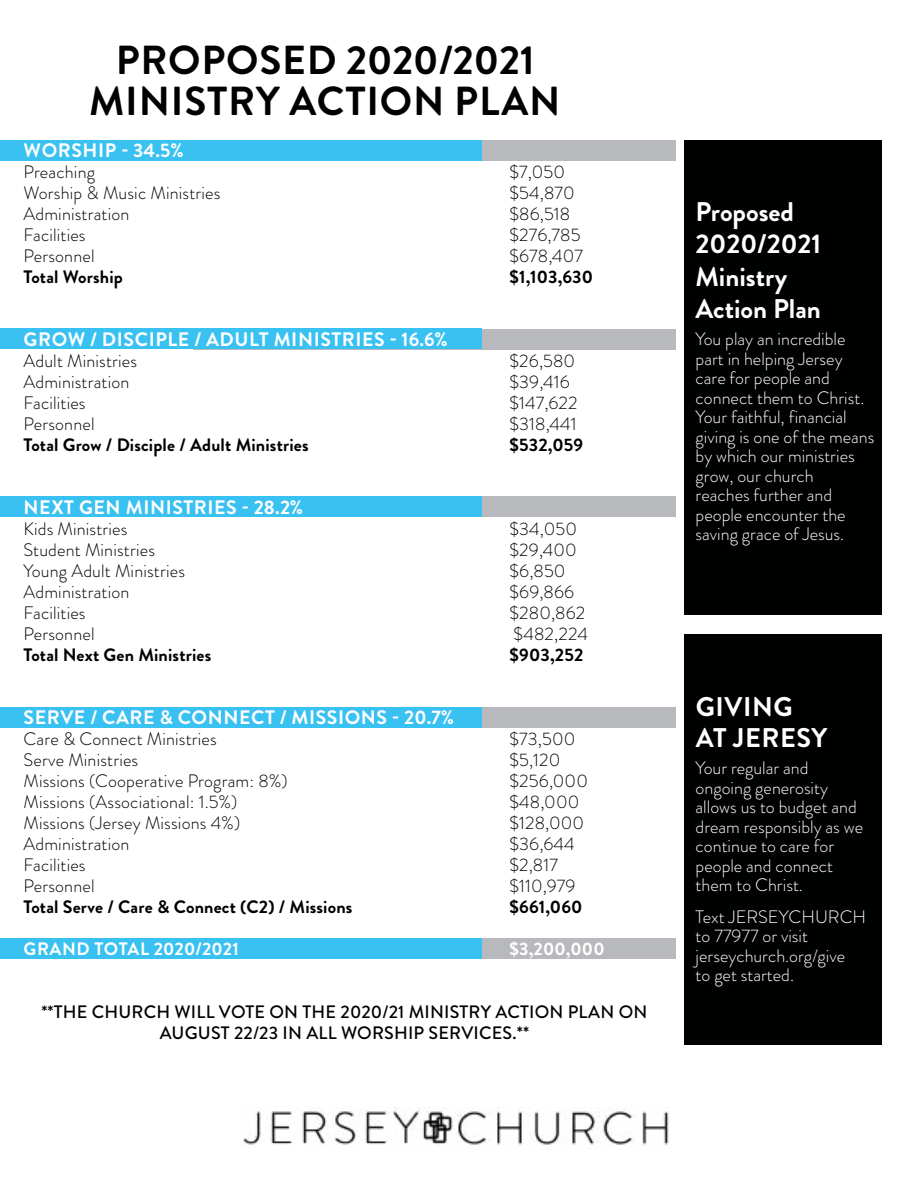
<style>
.page{position:relative;width:918px;height:1188px;background:#fff}
.page>*{position:absolute;margin:0;border:0;box-sizing:border-box;transform-origin:0 0}
.t1{font:700 40.5px/40.5px "Brandon Grotesque";letter-spacing:.02em;color:#000101;text-align:center}
.t2{font:700 27px/32.5px "Brandon Grotesque";color:#fff}
.t3{font:700 27px/31.5px "Brandon Grotesque";letter-spacing:.02em;color:#fff}
.t4{font:700 19.5px "Brandon Grotesque";letter-spacing:.03em;color:#fff}
.t5{font:300 18px "Brandon Grotesque";letter-spacing:.01em;color:#000101}
.t6{font:300 18px/19.5px "Brandon Grotesque";color:#fff}
.t7{font:700 18px "Brandon Grotesque";letter-spacing:.01em;color:#000101}
.t8{font:500 18px/21px "Brandon Grotesque";letter-spacing:.01em;color:#000101;text-align:center}
.t9{font:700 18px "Brandon Grotesque";letter-spacing:.01em;color:#fff}
</style>
<div class="page">
<div style="left:194px;top:140px;width:482px;height:21px;background:#b7b9bc"></div>
<div style="left:194px;top:938px;width:482px;height:21px;background:#b7b9bc"></div>
<div style="left:194px;top:329px;width:482px;height:20px;background:#b7b9bc"></div>
<div style="left:194px;top:496px;width:482px;height:21px;background:#b7b9bc"></div>
<div style="left:194px;top:708px;width:482px;height:20px;background:#b7b9bc"></div>
<div style="left:0;top:140px;width:482px;height:21px;background:#39c1f1"></div>
<div style="left:0;top:938px;width:482px;height:21px;background:#39c1f1"></div>
<div style="left:0;top:329px;width:482px;height:20px;background:#39c1f1"></div>
<div style="left:0;top:496px;width:482px;height:21px;background:#39c1f1"></div>
<div style="left:0;top:708px;width:482px;height:20px;background:#39c1f1"></div>
<div style="left:684px;top:140px;width:198px;height:475px;background:#000101"></div>
<div style="left:684px;top:634px;width:198px;height:411px;background:#000101"></div>
<img style="left:243px;top:1107px;width:426px;height:39px">
<h1 class="t1" style="left:89px;top:41px;width:473px">PROPOSED 2020/2021<br>MINISTRY ACTION PLAN</h1>
<p class="t4" style="left:24px;top:137px;width:161px">WORSHIP - 34.5%</p>
<p class="t5" style="left:24px;top:159px;width:73px">Preaching</p>
<p class="t5" style="left:510px;top:159px;width:57px">$7,050</p>
<p class="t5" style="left:24px;top:180px;width:198px">Worship &amp; Music Ministries</p>
<p class="t5" style="left:510px;top:180px;width:67px">$54,870</p>
<p class="t5" style="left:24px;top:201px;width:107px">Administration</p>
<p class="t5" style="left:510px;top:201px;width:62px">$86,518</p>
<p class="t5" style="left:24px;top:222px;width:64px">Facilities</p>
<p class="t5" style="left:510px;top:222px;width:73px">$276,785</p>
<p class="t5" style="left:24px;top:243px;width:73px">Personnel</p>
<p class="t5" style="left:510px;top:243px;width:75px">$678,407</p>
<p class="t7" style="left:24px;top:264px;width:101px">Total Worship</p>
<p class="t7" style="left:510px;top:264px;width:85px">$1,103,630</p>
<p class="t4" style="left:24px;top:326px;width:426px">GROW / DISCIPLE / ADULT MINISTRIES - 16.6%</p>
<p class="t5" style="left:24px;top:348px;width:115px">Adult Ministries</p>
<p class="t5" style="left:510px;top:348px;width:67px">$26,580</p>
<p class="t5" style="left:24px;top:369px;width:107px">Administration</p>
<p class="t5" style="left:510px;top:369px;width:62px">$39,416</p>
<p class="t5" style="left:24px;top:390px;width:64px">Facilities</p>
<p class="t5" style="left:510px;top:390px;width:70px">$147,622</p>
<p class="t5" style="left:24px;top:411px;width:73px">Personnel</p>
<p class="t5" style="left:510px;top:411px;width:69px">$318,441</p>
<p class="t7" style="left:24px;top:432px;width:287px">Total Grow / Disciple / Adult Ministries</p>
<p class="t7" style="left:510px;top:432px;width:75px">$532,059</p>
<p class="t4" style="left:24px;top:494px;width:281px">NEXT GEN MINISTRIES - 28.2%</p>
<p class="t5" style="left:24px;top:516px;width:106px">Kids Ministries</p>
<p class="t5" style="left:510px;top:516px;width:69px">$34,050</p>
<p class="t5" style="left:24px;top:537px;width:133px">Student Ministries</p>
<p class="t5" style="left:510px;top:537px;width:69px">$29,400</p>
<p class="t5" style="left:24px;top:558px;width:163px">Young Adult Ministries</p>
<p class="t5" style="left:510px;top:558px;width:58px">$6,850</p>
<p class="t5" style="left:24px;top:579px;width:107px">Administration</p>
<p class="t5" style="left:510px;top:579px;width:66px">$69,866</p>
<p class="t5" style="left:24px;top:600px;width:64px">Facilities</p>
<p class="t5" style="left:510px;top:600px;width:77px">$280,862</p>
<p class="t5" style="left:24px;top:621px;width:73px">Personnel</p>
<p class="t5" style="left:514px;top:621px;width:76px">$482,224</p>
<p class="t7" style="left:24px;top:642px;width:189px">Total Next Gen Ministries</p>
<p class="t7" style="left:510px;top:642px;width:75px">$903,252</p>
<p class="t4" style="left:24px;top:704px;width:432px">SERVE / CARE &amp; CONNECT / MISSIONS - 20.7%</p>
<p class="t5" style="left:24px;top:726px;width:195px">Care &amp; Connect Ministries</p>
<p class="t5" style="left:510px;top:726px;width:67px">$73,500</p>
<p class="t5" style="left:24px;top:747px;width:116px">Serve Ministries</p>
<p class="t5" style="left:510px;top:747px;width:52px">$5,120</p>
<p class="t5" style="left:24px;top:768px;width:266px">Missions (Cooperative Program: 8%)</p>
<p class="t5" style="left:510px;top:768px;width:80px">$256,000</p>
<p class="t5" style="left:24px;top:789px;width:216px">Missions (Associational: 1.5%)</p>
<p class="t5" style="left:510px;top:789px;width:71px">$48,000</p>
<p class="t5" style="left:24px;top:810px;width:218px">Missions (Jersey Missions 4%)</p>
<p class="t5" style="left:510px;top:810px;width:76px">$128,000</p>
<p class="t5" style="left:24px;top:831px;width:107px">Administration</p>
<p class="t5" style="left:510px;top:831px;width:67px">$36,644</p>
<p class="t5" style="left:24px;top:852px;width:64px">Facilities</p>
<p class="t5" style="left:510px;top:852px;width:50px">$2,817</p>
<p class="t5" style="left:24px;top:873px;width:73px">Personnel</p>
<p class="t5" style="left:510px;top:873px;width:67px">$110,979</p>
<p class="t7" style="left:24px;top:894px;width:331px">Total Serve / Care &amp; Connect (C2) / Missions</p>
<p class="t7" style="left:510px;top:894px;width:75px">$661,060</p>
<p class="t9" style="left:24px;top:936px;width:217px">GRAND TOTAL 2020/2021</p>
<p class="t9" style="left:510px;top:936px;width:97px">$3,200,000</p>
<p class="t8" style="left:41px;top:1002px;width:608px">**THE CHURCH WILL VOTE ON THE 2020/21 MINISTRY ACTION PLAN ON<br>AUGUST 22/23 IN ALL WORSHIP SERVICES.**</p>
<h2 class="t2" style="left:696px;top:195px;width:127px">Proposed<br>2020/2021<br>Ministry<br>Action Plan</h2>
<p class="t6" style="left:696px;top:329px;width:180px">You play an incredible part in helping Jersey care for people and connect them to Christ.<br>Your faithful, financial giving is one of the means by which our ministries grow, our church<br>reaches further and people encounter the saving grace of Jesus.</p>
<h2 class="t3" style="left:696px;top:691px;width:133px">GIVING<br>AT JERESY</h2>
<p class="t6" style="left:696px;top:758px;width:169px">Your regular and ongoing generosity allows us to budget and dream responsibly as we continue to care for people and connect them to Christ.</p>
<p class="t6" style="left:696px;top:907px;width:172px">Text JERSEYCHURCH to 77977 or visit jerseychurch.org/give<br>to get started.</p>
</div>
